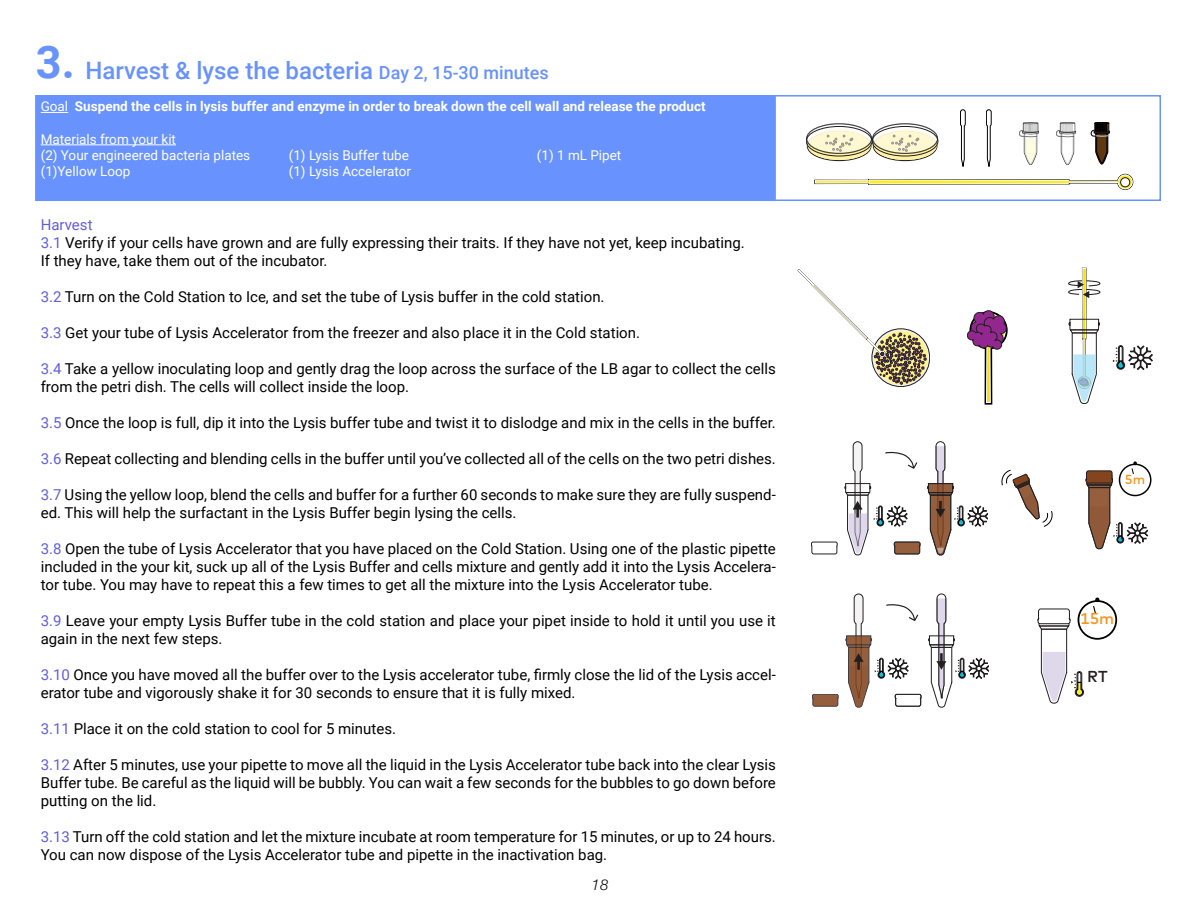
<style>
.page{position:relative;width:1200px;height:900px;background:#fff}
.page>*{position:absolute;margin:0;border:0;box-sizing:border-box;transform-origin:0 0}
.t1{font:500 24px "Roboto";color:#6892fd}
.t2{font:500 15.9px "Mark";color:#f7941e}
.t3{font:500 15.9px "Mark";color:#231f20}
.t4{font:15px/18px "Roboto";color:#000}
.t5{font:italic 300 15px "Helvetica Neue";color:#000}
.t6{font:13.5px/16.2px "Roboto";color:#fff}
.t7{font:700 13.5px "Roboto";color:#fff}
.t8{font:500 13.05px "Mark";color:#f7941e}
.s1{font-weight:700;font-size:45px}
.s2{font-size:18px}
.s3{font-weight:400}
.s4{color:#605ee0}
</style>
<div class="page">
<div style="left:35px;top:95px;width:741px;height:106px;background:#6892fd;border:2px solid #6892fd"></div>
<div style="left:36px;top:95px;width:1125px;height:106px;border:2px solid #6892fd"></div>
<svg style="left:41px;top:112px;width:27px;height:1px"></svg>
<hr style="left:41px;top:145px;width:135px;height:1px;background:#fff">
<svg style="left:986px;top:109px;width:6px;height:58px"></svg>
<svg style="left:960px;top:109px;width:6px;height:58px"></svg>
<svg style="left:873px;top:132px;width:64px;height:29px"></svg>
<div style="left:873px;top:131px;width:64px;height:30px;border:1px solid #221f1f;border-radius:50%"></div>
<div style="left:873px;top:128px;width:64px;height:31px;border:1px solid #fff;border-radius:50%"></div>
<svg style="left:874px;top:131px;width:63px;height:29px"></svg>
<svg style="left:873px;top:124px;width:65px;height:29px"></svg>
<div style="left:872px;top:123px;width:66px;height:31px;border:1px solid #221f1f;border-radius:50%"></div>
<div style="left:872px;top:126px;width:66px;height:30px;border:1px solid #221f1f;border-radius:50%"></div>
<svg style="left:807px;top:132px;width:64px;height:29px"></svg>
<div style="left:807px;top:131px;width:64px;height:30px;border:1px solid #221f1f;border-radius:50%"></div>
<div style="left:807px;top:128px;width:64px;height:31px;border:1px solid #fff;border-radius:50%"></div>
<svg style="left:808px;top:131px;width:63px;height:29px"></svg>
<svg style="left:807px;top:124px;width:65px;height:29px"></svg>
<div style="left:806px;top:123px;width:66px;height:31px;border:1px solid #221f1f;border-radius:50%"></div>
<div style="left:806px;top:126px;width:66px;height:30px;border:1px solid #221f1f;border-radius:50%"></div>
<div style="left:1117px;top:174px;width:16px;height:16px;border:1px solid #000;border-radius:50%"></div>
<svg style="left:814px;top:174px;width:319px;height:15px"></svg>
<div style="left:815px;top:180px;width:54px;height:3px;background:#fbed21;border:1px solid #fff"></div>
<div style="left:1121px;top:178px;width:9px;height:9px;background:#fff;border-radius:50%"></div>
<div style="left:1120px;top:177px;width:10px;height:10px;border:1px solid #1f191a;border-radius:50%"></div>
<img style="left:1019px;top:122px;width:19px;height:43px">
<img style="left:1057px;top:122px;width:19px;height:42px">
<svg style="left:1091px;top:122px;width:19px;height:42px"></svg>
<svg style="left:798px;top:269px;width:129px;height:116px"></svg>
<svg style="left:1068px;top:268px;width:32px;height:136px"></svg>
<svg style="left:1113px;top:345px;width:39px;height:25px"></svg>
<svg style="left:811px;top:542px;width:27px;height:12px"></svg>
<svg style="left:927px;top:441px;width:61px;height:114px"></svg>
<svg style="left:844px;top:441px;width:76px;height:114px"></svg>
<svg style="left:812px;top:694px;width:26px;height:12px"></svg>
<svg style="left:928px;top:594px;width:61px;height:114px"></svg>
<svg style="left:846px;top:594px;width:76px;height:114px"></svg>
<div style="left:1078px;top:600px;width:39px;height:40px;border:2px solid #010101;border-radius:50%"></div>
<svg style="left:1092px;top:598px;width:7px;height:15px"></svg>
<svg style="left:1038px;top:608px;width:46px;height:96px"></svg>
<svg style="left:967px;top:310px;width:41px;height:95px"></svg>
<div style="left:1119px;top:464px;width:32px;height:32px;border:1px solid #010101;border-radius:50%"></div>
<svg style="left:1086px;top:461px;width:62px;height:88px"></svg>
<svg style="left:1002px;top:470px;width:51px;height:57px"></svg>
<h1 class="t1" style="left:36px;top:54px;width:514px"><span class="s1">3.</span> Harvest &amp; lyse the bacteria <span class="s2">Day 2, 15-30 minutes</span></h1>
<p class="t7" style="left:41px;top:97px;width:666px"><span class="s3">Goal</span> Suspend the cells in lysis buffer and enzyme in order to break down the cell wall and release the product</p>
<p class="t6" style="left:41px;top:130px;width:211px">Materials from your kit<br>(2) Your engineered bacteria plates (1)Yellow Loop</p>
<p class="t6" style="left:289px;top:147px;width:124px">(1) Lysis Buffer tube (1) Lysis Accelerator</p>
<p class="t6" style="left:537px;top:147px;width:86px">(1) 1 mL Pipet</p>
<p class="t4" style="left:41px;top:215px;width:706px"><span class="s4">Harvest<br>3.1</span> Verify if your cells have grown and are fully expressing their traits. If they have not yet, keep incubating.<br>If they have, take them out of the incubator.</p>
<p class="t4" style="left:41px;top:287px;width:565px"><span class="s4">3.2</span> Turn on the Cold Station to Ice, and set the tube of Lysis buffer in the cold station.</p>
<p class="t4" style="left:41px;top:323px;width:601px"><span class="s4">3.3</span> Get your tube of Lysis Accelerator from the freezer and also place it in the Cold station.</p>
<p class="t4" style="left:41px;top:359px;width:737px"><span class="s4">3.4</span> Take a yellow inoculating loop and gently drag the loop across the surface of the LB agar to collect the cells from the petri dish. The cells will collect inside the loop.</p>
<p class="t4" style="left:41px;top:413px;width:737px"><span class="s4">3.5</span> Once the loop is full, dip it into the Lysis buffer tube and twist it to dislodge and mix in the cells in the buffer.</p>
<p class="t4" style="left:41px;top:449px;width:737px"><span class="s4">3.6</span> Repeat collecting and blending cells in the buffer until you’ve collected all of the cells on the two petri dishes.</p>
<p class="t4" style="left:41px;top:485px;width:737px"><span class="s4">3.7</span> Using the yellow loop, blend the cells and buffer for a further 60 seconds to make sure they are fully suspend&shy;ed. This will help the surfactant in the Lysis Buffer begin lysing the cells.</p>
<p class="t4" style="left:41px;top:539px;width:737px;text-align:justify"><span class="s4">3.8</span> Open the tube of Lysis Accelerator that you have placed on the Cold Station. Using one of the plastic pipette included in the your kit, suck up all of the Lysis Buffer and cells mixture and gently add it into the Lysis Accelera&shy;tor tube. You may have to repeat this a few times to get all the mixture into the Lysis Accelerator tube.</p>
<p class="t4" style="left:41px;top:611px;width:737px"><span class="s4">3.9</span> Leave your empty Lysis Buffer tube in the cold station and place your pipet inside to hold it until you use it again in the next few steps.</p>
<p class="t4" style="left:41px;top:665px;width:737px"><span class="s4">3.10</span> Once you have moved all the buffer over to the Lysis accelerator tube, firmly close the lid of the Lysis accel&shy;erator tube and vigorously shake it for 30 seconds to ensure that it is fully mixed.</p>
<p class="t4" style="left:41px;top:719px;width:357px"><span class="s4">3.11</span> Place it on the cold station to cool for 5 minutes.</p>
<p class="t4" style="left:41px;top:755px;width:737px;text-align:justify"><span class="s4">3.12</span> After 5 minutes, use your pipette to move all the liquid in the Lysis Accelerator tube back into the clear Lysis Buffer tube. Be careful as the liquid will be bubbly. You can wait a few seconds for the bubbles to go down before putting on the lid.</p>
<p class="t4" style="left:41px;top:827px;width:737px"><span class="s4">3.13</span> Turn off the cold station and let the mixture incubate at room temperature for 15 minutes, or up to 24 hours.<br>You can now dispose of the Lysis Accelerator tube and pipette in the inactivation bag.</p>
<p class="t5" style="left:592px;top:873px;width:18px">18</p>
<p class="t8" style="left:1125px;top:471px;width:22px">5m</p>
<p class="t2" style="left:1080px;top:609px;width:36px">15m</p>
<p class="t3" style="left:1087px;top:667px;width:22px">RT</p>
</div>
